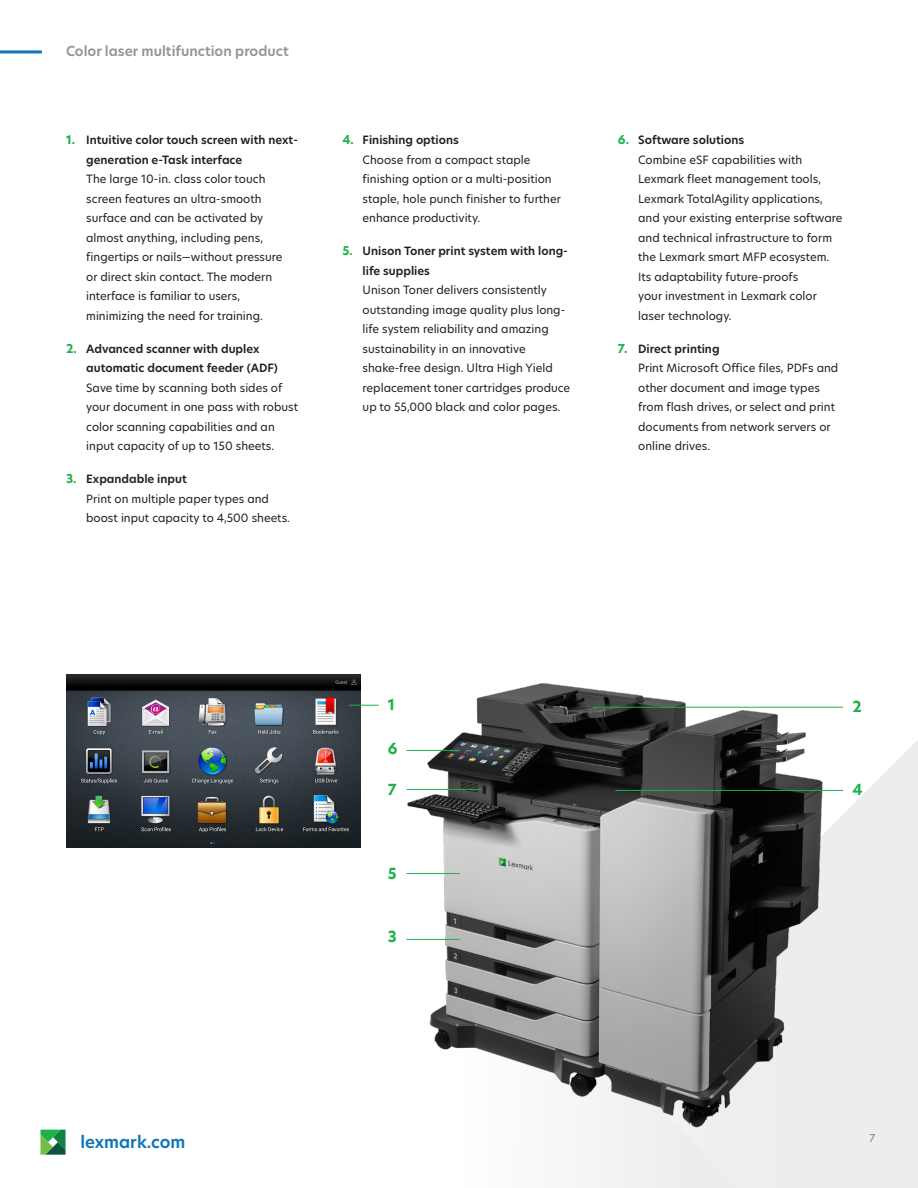
<style>
.page{position:relative;width:918px;height:1188px;background:#fff}
.page>*{position:absolute;margin:0;border:0;box-sizing:border-box;transform-origin:0 0}
.URL_Style{font:600 16.5px "TP Hero";color:#1074bc}
.Number_Style_-_no_te{font:700 15px "TP Hero";color:#1eb14b}
.Document_Label_Style{font:600 13.5px "TP Hero";color:#939598}
.Numbered_Paragraph{font:11.25px/19.5px "TP Hero";color:#231f20}
.t1{font:600 11.25px/19.5px "TP Hero";color:#231f20}
.t2{font:10.5px "TP Hero";color:#7f7e85}
.s1{font-weight:700;font-size:12px;color:#1eb14b}
</style>
<div class="page">
<svg style="left:738px;top:740px;width:180px;height:448px;background:#edeeef"></svg>
<svg style="left:298px;top:847px;width:440px;height:341px"></svg>
<hr style="left:0;top:50px;width:42px;height:3px;background:#1074bc">
<svg style="left:40px;top:1130px;width:26px;height:25px"></svg>
<img style="left:404px;top:683px;width:422px;height:447px">
<img style="left:66px;top:675px;width:295px;height:172px">
<hr style="left:406px;top:939px;width:54px;height:1px;background:#1eb14b">
<hr style="left:406px;top:873px;width:54px;height:1px;background:#1eb14b">
<hr style="left:406px;top:750px;width:54px;height:1px;background:#1eb14b">
<hr style="left:593px;top:707px;width:250px;height:1px;background:#1eb14b">
<hr style="left:615px;top:790px;width:228px;height:1px;background:#1eb14b">
<hr style="left:406px;top:789px;width:75px;height:1px;background:#1eb14b">
<hr style="left:349px;top:705px;width:30px;height:1px;background:#1eb14b">
<p class="Document_Label_Style" style="left:66px;top:42px;width:224px">Color laser multifunction product</p>
<p class="t1" style="left:86px;top:130px;width:213px;text-indent:-20px"><span class="s1">1.</span> Intuitive color touch screen with next&shy;generation e-Task interface</p>
<p class="Numbered_Paragraph" style="left:86px;top:169px;width:198px">The large 10-in. class color touch screen features an ultra-smooth surface and can be activated by almost anything, including pens, fingertips or nails—without pressure or direct skin contact. The modern interface is familiar to users, minimizing the need for training.</p>
<p class="t1" style="left:86px;top:339px;width:193px;text-indent:-20px"><span class="s1">2.</span> Advanced scanner with duplex automatic document feeder (ADF)</p>
<p class="Numbered_Paragraph" style="left:86px;top:377px;width:213px">Save time by scanning both sides of your document in one pass with robust color scanning capabilities and an input capacity of up to 150 sheets.</p>
<p class="t1" style="left:66px;top:469px;width:122px"><span class="s1">3.</span> Expandable input</p>
<p class="Numbered_Paragraph" style="left:86px;top:488px;width:205px">Print on multiple paper types and boost input capacity to 4,500 sheets.</p>
<p class="t1" style="left:342px;top:130px;width:118px"><span class="s1">4.</span> Finishing options</p>
<p class="Numbered_Paragraph" style="left:363px;top:149px;width:200px">Choose from a compact staple finishing option or a multi-position staple, hole punch finisher to further enhance productivity.</p>
<p class="t1" style="left:363px;top:241px;width:207px;text-indent:-20px"><span class="s1">5.</span> Unison Toner print system with long&shy;life supplies</p>
<p class="Numbered_Paragraph" style="left:363px;top:280px;width:209px">Unison Toner delivers consistently outstanding image quality plus long&shy;life system reliability and amazing sustainability in an innovative shake-free design. Ultra High Yield replacement toner cartridges produce up to 55,000 black and color pages.</p>
<p class="t1" style="left:618px;top:130px;width:128px"><span class="s1">6.</span> Software solutions</p>
<p class="Numbered_Paragraph" style="left:638px;top:149px;width:206px">Combine eSF capabilities with<br>Lexmark fleet management tools,<br>Lexmark TotalAgility applications, and your existing enterprise software and technical infrastructure to form the Lexmark smart MFP ecosystem.<br>Its adaptability future-proofs<br>your investment in Lexmark color laser technology.</p>
<p class="t1" style="left:618px;top:339px;width:103px"><span class="s1">7.</span> Direct printing</p>
<p class="Numbered_Paragraph" style="left:638px;top:358px;width:202px">Print Microsoft Office files, PDFs and other document and image types from flash drives, or select and print documents from network servers or online drives.</p>
<p class="Number_Style_-_no_te" style="left:388px;top:694px;width:9px">1</p>
<p class="Number_Style_-_no_te" style="left:388px;top:739px;width:11px">6</p>
<p class="Number_Style_-_no_te" style="left:852px;top:696px;width:11px">2</p>
<p class="Number_Style_-_no_te" style="left:388px;top:780px;width:10px">7</p>
<p class="Number_Style_-_no_te" style="left:852px;top:779px;width:12px">4</p>
<p class="Number_Style_-_no_te" style="left:388px;top:864px;width:10px">5</p>
<p class="Number_Style_-_no_te" style="left:388px;top:926px;width:10px">3</p>
<p class="URL_Style" style="left:80px;top:1131px;width:106px">lexmark.com</p>
<p class="t2" style="left:870px;top:1131px;width:7px">7</p>
</div>
